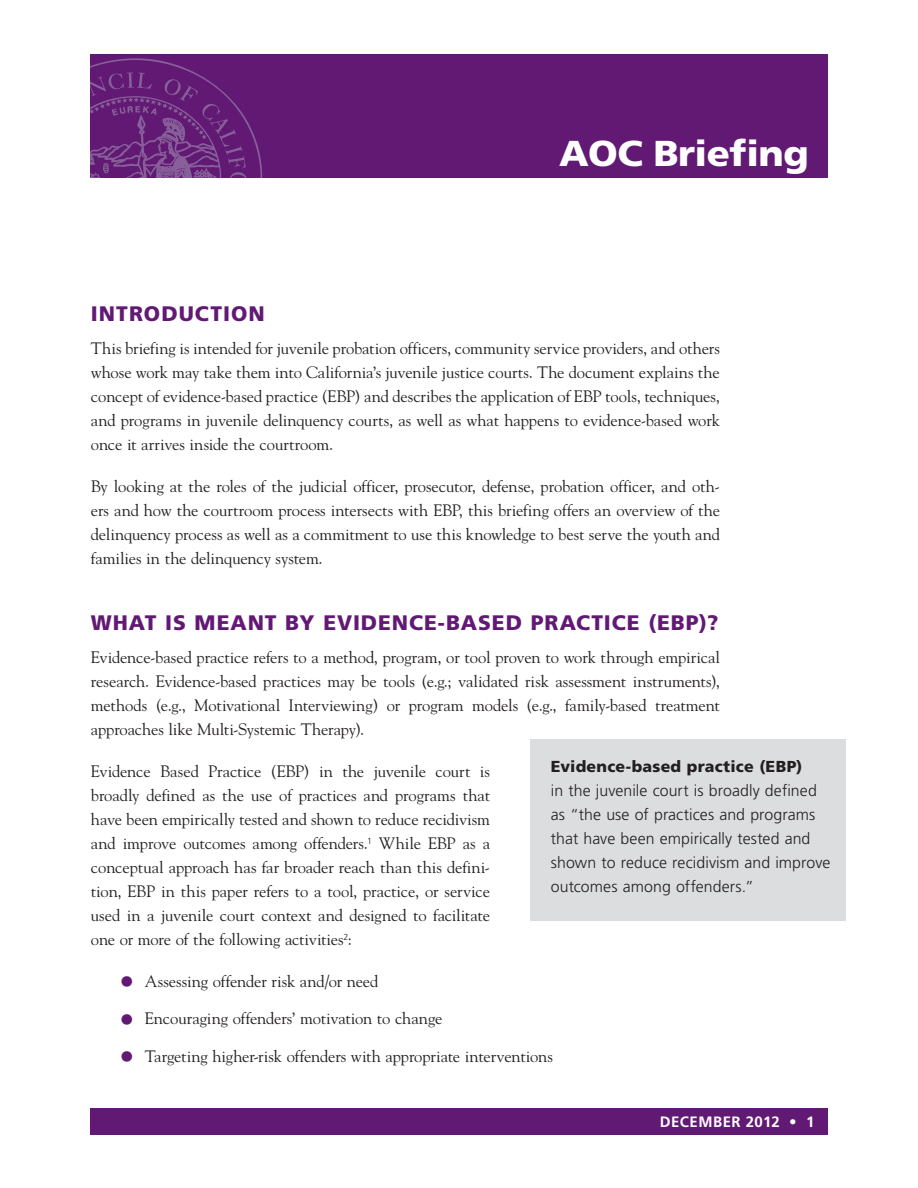
<style>
.page{position:relative;width:918px;height:1188px;background:#fff}
.page>*{position:absolute;margin:0;border:0;box-sizing:border-box;transform-origin:0 0}
.t1{font:900 36px "Frutiger LT Std";letter-spacing:-.015em;color:#fff;scale:1.06 1}
.t2{font:900 21px "Frutiger LT Std";letter-spacing:.045em;color:#611974}
.t3{font:16.5px/24px "Goudy Std";letter-spacing:-.01em;color:#231f20;text-align:justify}
.t4{font:300 15.9px/24px "Frutiger LT Std";letter-spacing:.005em;color:#231f20}
.t5{font:900 15.9px "Frutiger LT Std";letter-spacing:.01em;color:#231f20}
.t6{font:700 15px "Frutiger LT Std";letter-spacing:.03em;color:#fff}
.s1{font-size:30px;color:#611974}
</style>
<div class="page">
<div style="left:90px;top:1108px;width:738px;height:27px;background:#611974"></div>
<div style="left:90px;top:54px;width:738px;height:123px;background:#611974"></div>
<svg style="left:90px;top:58px;width:172px;height:119px"></svg>
<div style="left:531px;top:739px;width:315px;height:182px;background:#dcdddf"></div>
<h1 class="t1" style="left:559px;top:132px;width:237px">AOC BRIEFING</h1>
<p class="t2" style="left:91px;top:301px;width:175px">INTRODUCTION</p>
<p class="t3" style="left:91px;top:336px;width:631px">This briefing is intended for juvenile probation officers, community service providers, and others whose work may take them into California’s juvenile justice courts. The document explains the concept of evidence-based practice (EBP) and describes the application of EBP tools, techniques, and programs in juvenile delinquency courts, as well as what happens to evidence-based work once it arrives inside the courtroom.</p>
<p class="t3" style="left:91px;top:474px;width:631px">By looking at the roles of the judicial officer, prosecutor, defense, probation officer, and oth&shy;ers and how the courtroom process intersects with EBP, this briefing offers an overview of the delinquency process as well as a commitment to use this knowledge to best serve the youth and families in the delinquency system.</p>
<p class="t2" style="left:91px;top:610px;width:571px">WHAT IS MEANT BY EVIDENCE-BASED PRACTICE (EBP</p>
<p class="t2" style="left:699px;top:610px;width:21px">)?</p>
<p class="t3" style="left:91px;top:645px;width:631px">Evidence-based practice refers to a method, program, or tool proven to work through empirical research. Evidence-based practices may be tools (e.g.; validated risk assessment instruments), methods (e.g., Motivational Interviewing) or program models (e.g., family-based treatment approaches like Multi-Systemic Therapy).</p>
<p class="t3" style="left:91px;top:759px;width:401px">Evidence Based Practice (EBP) in the juvenile court is broadly defined as the use of practices and programs that have been empirically tested and shown to reduce recidivism and improve outcomes among offenders.<sup>1</sup> While EBP as a conceptual approach has far broader reach than this defini&shy;tion, EBP in this paper refers to a tool, practice, or service used in a juvenile court context and designed to facilitate one or more of the following activities<sup>2</sup>:</p>
<p class="t3" style="left:118px;top:969px;width:262px"><span class="s1">•</span> Assessing offender risk and/or need</p>
<p class="t3" style="left:118px;top:1006px;width:326px"><span class="s1">•</span> Encouraging offenders’ motivation to change</p>
<p class="t3" style="left:118px;top:1044px;width:437px"><span class="s1">•</span> Targeting higher-risk offenders with appropriate interventions</p>
<p class="t5" style="left:551px;top:756px;width:219px">EVIDENCE-BASED PRACTICE (EBP</p>
<p class="t5" style="left:796px;top:756px;width:8px">)</p>
<p class="t4" style="left:551px;top:778px;width:281px">in the juvenile court is broadly defined as “the use of practices and programs that have been empirically tested and shown to reduce recidivism and improve outcomes among offenders.”</p>
<p class="t6" style="left:660px;top:1113px;width:15px">DECE</p>
<p class="t6" style="left:698px;top:1113px;width:19px">MBER</p>
<p class="t6" style="left:746px;top:1113px;width:70px">2012 • 1</p>
</div>
